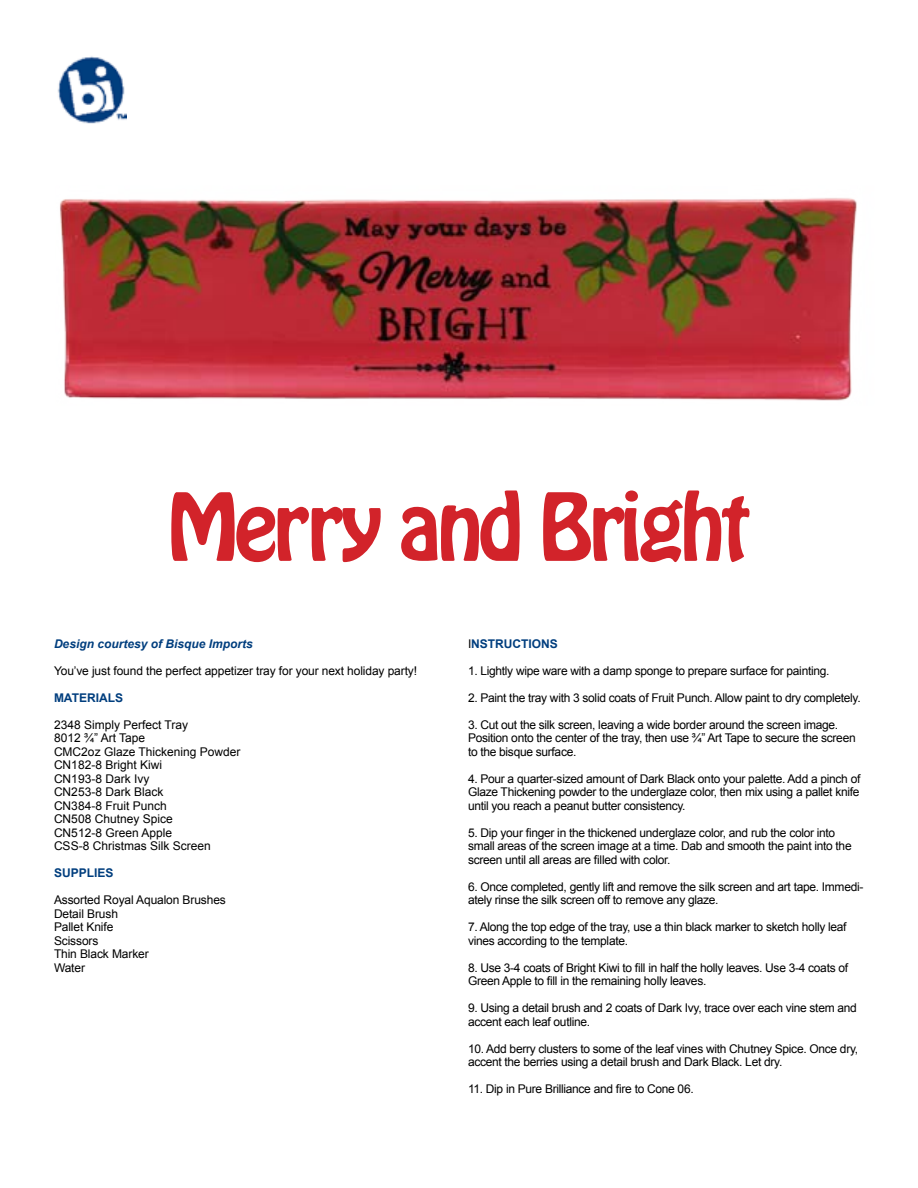
<style>
.page{position:relative;width:918px;height:1188px;background:#fff}
.page>*{position:absolute;margin:0;border:0;box-sizing:border-box;transform-origin:0 0}
.t1{font:82.5px "Hobo Std";letter-spacing:-.05em;color:#d2232a}
.t2{font:12px/13.5px "Arial";letter-spacing:-.025em;color:#000}
.t3{font:12px/13.5px "Arial";color:#000}
.t4{font:italic 700 12px "Arial";color:#003e7e}
.t5{font:700 12px "Arial";color:#003e7e}
.s1{font-weight:400;color:#000}
</style>
<div class="page">
<img style="left:57px;top:56px;width:68px;height:38px">
<img style="left:58px;top:94px;width:799px;height:307px">
<h1 class="t1" style="left:167px;top:470px;width:585px">Merry and Bright</h1>
<p class="t4" style="left:54px;top:636px;width:200px">Design courtesy of Bisque Imports</p>
<p class="t2" style="left:54px;top:664px;width:365px">You’ve just found the perfect appetizer tray for your next holiday party!</p>
<p class="t5" style="left:54px;top:690px;width:71px">MATERIALS</p>
<p class="t3" style="left:54px;top:718px;width:188px">2348 Simply Perfect Tray<br>8012 ¾” Art Tape<br>CMC2oz Glaze Thickening Powder<br>CN182-8 Bright Kiwi<br>CN193-8 Dark Ivy<br>CN253-8 Dark Black<br>CN384-8 Fruit Punch<br>CN508 Chutney Spice<br>CN512-8 Green Apple<br>CSS-8 Christmas Silk Screen</p>
<p class="t5" style="left:54px;top:865px;width:61px">SUPPLIES</p>
<p class="t2" style="left:54px;top:893px;width:173px">Assorted Royal Aqualon Brushes<br>Detail Brush<br>Pallet Knife<br>Scissors<br>Thin Black Marker<br>Water</p>
<p class="t5" style="left:468px;top:636px;width:91px"><span class="s1">I</span>NSTRUCTIONS</p>
<p class="t2" style="left:468px;top:664px;width:363px">1. Lightly wipe ware with a damp sponge to prepare surface for painting.</p>
<p class="t2" style="left:468px;top:691px;width:394px">2. Paint the tray with 3 solid coats of Fruit Punch. Allow paint to dry completely.</p>
<p class="t2" style="left:468px;top:718px;width:389px">3. Cut out the silk screen, leaving a wide border around the screen image.<br>Position onto the center of the tray, then use ¾” Art Tape to secure the screen to the bisque surface.</p>
<p class="t2" style="left:468px;top:772px;width:394px;text-align:justify">4. Pour a quarter-sized amount of Dark Black onto your palette. Add a pinch of Glaze Thickening powder to the underglaze color, then mix using a pallet knife until you reach a peanut butter consistency.</p>
<p class="t2" style="left:468px;top:826px;width:385px">5. Dip your finger in the thickened underglaze color, and rub the color into small areas of the screen image at a time. Dab and smooth the paint into the screen until all areas are filled with color.</p>
<p class="t2" style="left:468px;top:880px;width:397px">6. Once completed, gently lift and remove the silk screen and art tape. Immedi&shy;ately rinse the silk screen off to remove any glaze.</p>
<p class="t2" style="left:468px;top:920px;width:380px">7. Along the top edge of the tray, use a thin black marker to sketch holly leaf vines according to the template.</p>
<p class="t2" style="left:468px;top:961px;width:382px">8. Use 3-4 coats of Bright Kiwi to fill in half the holly leaves. Use 3-4 coats of<br>Green Apple to fill in the remaining holly leaves.</p>
<p class="t2" style="left:468px;top:1001px;width:390px">9. Using a detail brush and 2 coats of Dark Ivy, trace over each vine stem and accent each leaf outline.</p>
<p class="t2" style="left:468px;top:1042px;width:392px">10. Add berry clusters to some of the leaf vines with Chutney Spice. Once dry, accent the berries using a detail brush and Dark Black. Let dry.</p>
<p class="t2" style="left:468px;top:1082px;width:227px">11. Dip in Pure Brilliance and fire to Cone 06.</p>
</div>
